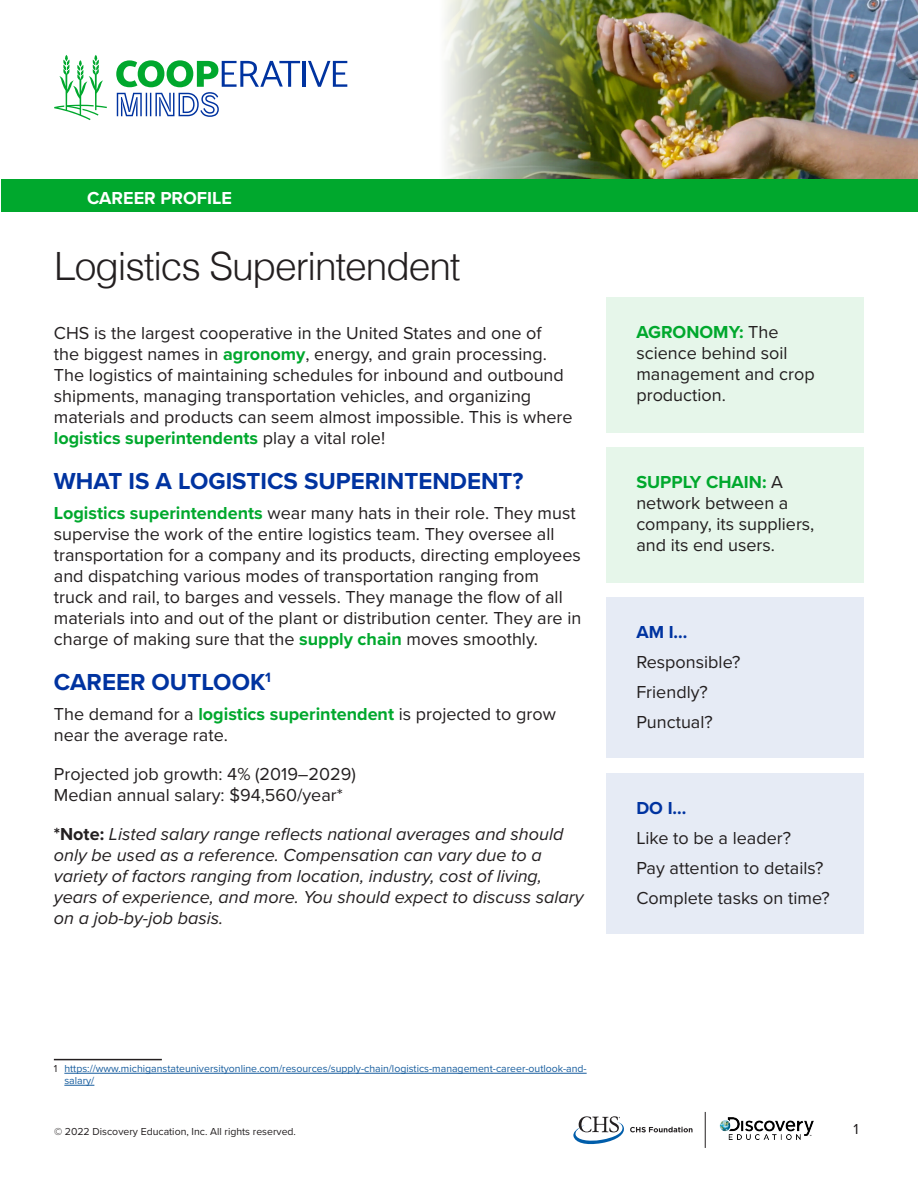
<style>
.page{position:relative;width:918px;height:1188px;background:#fff}
.page>*{position:absolute;margin:0;border:0;box-sizing:border-box;transform-origin:0 0}
.t1{font:300 39px "Helvetica";letter-spacing:-.03em;color:#231f20}
.Subhead_1{font:700 24px "Proxima Nova";color:#0033a0}
.Body{font:18px/21px "Proxima Nova";color:#231f20}
.Body-2{font:italic 18px/21px "Proxima Nova";color:#231f20}
.Subhead_small{font:18px/21px "Proxima Nova";color:#231f20}
.t2{font:700 18px "Proxima Nova";color:#fff}
.Subhead_small-2{font:700 18px "Proxima Nova";color:#0033a0}
.t3{font:15px "Proxima Nova";color:#231f20}
.Footnote{font:10.5px/12px "Proxima Nova";color:#175d9e}
.t4{font:10.5px "Proxima Nova";color:#231f20}
.s1{font-weight:700;color:#00a82d}
.s2{font-weight:700;font-style:normal}
.s3{color:#231f20}
</style>
<div class="page">
<img style="left:597px;top:0;width:320px;height:179px">
<img style="left:445px;top:0;width:152px;height:179px">
<svg style="left:54px;top:55px;width:53px;height:65px"></svg>
<hr style="left:302px;top:61px;width:3px;height:26px;background:#0033a0">
<svg style="left:308px;top:61px;width:39px;height:26px"></svg>
<svg style="left:116px;top:60px;width:184px;height:57px"></svg>
<div style="left:1px;top:179px;width:916px;height:33px;background:#00a82d"></div>
<svg style="left:573px;top:1116px;width:120px;height:28px"></svg>
<img style="left:719px;top:1118px;width:94px;height:22px">
<hr style="left:705px;top:1112px;width:1px;height:36px;background:#231f20">
<hr style="left:54px;top:1059px;width:108px;height:1px;background:#231f20">
<hr style="left:64px;top:1073px;width:523px;height:1px;background:#175d9e">
<hr style="left:64px;top:1085px;width:30px;height:1px;background:#175d9e">
<div style="left:606px;top:297px;width:257px;height:135px;background:#e6f6ea"></div>
<div style="left:606px;top:447px;width:257px;height:135px;background:#e6f6ea"></div>
<div style="left:606px;top:597px;width:257px;height:161px;background:#e6ebf5"></div>
<div style="left:606px;top:773px;width:257px;height:161px;background:#e6ebf5"></div>
<p class="t2" style="left:87px;top:184px;width:146px">CAREER PROFILE</p>
<p class="t1" style="left:54px;top:233px;width:408px">Logistics Superintendent</p>
<p class="Body" style="left:54px;top:321px;width:520px">CHS is the largest cooperative in the United States and one of<br>the biggest names in <span class="s1">agronomy</span>, energy, and grain processing.<br>The logistics of maintaining schedules for inbound and outbound shipments, managing transportation vehicles, and organizing materials and products can seem almost impossible. This is where <span class="s1">logistics superintendents</span> play a vital role!</p>
<p class="Subhead_1" style="left:54px;top:463px;width:471px">WHAT IS A LOGISTICS SUPERINTENDENT?</p>
<p class="Body" style="left:54px;top:501px;width:529px"><span class="s1">Logistics superintendents</span> wear many hats in their role. They must supervise the work of the entire logistics team. They oversee all transportation for a company and its products, directing employees and dispatching various modes of transportation ranging from truck and rail, to barges and vessels. They manage the flow of all materials into and out of the plant or distribution center. They are in charge of making sure that the <span class="s1">supply chain</span> moves smoothly.</p>
<p class="Subhead_1" style="left:54px;top:664px;width:219px">CAREER OUTLOOK<sup>1</sup></p>
<p class="Body" style="left:54px;top:702px;width:504px">The demand for a <span class="s1">logistics superintendent</span> is projected to grow near the average rate.</p>
<p class="Body" style="left:54px;top:762px;width:304px">Projected job growth: 4% (2019–2029)<br>Median annual salary: $94,560/year*</p>
<p class="Body-2" style="left:54px;top:822px;width:531px"><span class="s2">*Note:</span> Listed salary range reflects national averages and should only be used as a reference. Compensation can vary due to a variety of factors ranging from location, industry, cost of living, years of experience, and more. You should expect to discuss salary on a job-by-job basis.</p>
<p class="Subhead_small" style="left:636px;top:321px;width:180px"><span class="s1">AGRONOMY:</span> The science behind soil management and crop production.</p>
<p class="Subhead_small" style="left:636px;top:471px;width:180px"><span class="s1">SUPPLY CHAIN:</span> A network between a company, its suppliers, and its end users.</p>
<p class="Subhead_small-2" style="left:636px;top:619px;width:53px">AM I...</p>
<p class="Subhead_small" style="left:636px;top:651px;width:106px">Responsible?</p>
<p class="Subhead_small" style="left:636px;top:681px;width:73px">Friendly?</p>
<p class="Subhead_small" style="left:636px;top:711px;width:78px">Punctual?</p>
<p class="Subhead_small-2" style="left:636px;top:794px;width:52px">DO I...</p>
<p class="Subhead_small" style="left:636px;top:826px;width:156px">Like to be a leader?</p>
<p class="Subhead_small" style="left:636px;top:856px;width:188px">Pay attention to details?</p>
<p class="Subhead_small" style="left:636px;top:886px;width:195px">Complete tasks on time?</p>
<p class="Footnote" style="left:64px;top:1062px;width:524px;text-indent:-10px"><span class="s3">1</span> https://www.michiganstateuniversityonline.com/resources/supply-chain/logistics-management-career-outlook-and&shy;salary/</p>
<p class="t4" style="left:54px;top:1123px;width:244px">© 2022 Discovery Education, Inc. All rights reserved.</p>
<p class="t3" style="left:854px;top:1118px;width:7px">1</p>
</div>
